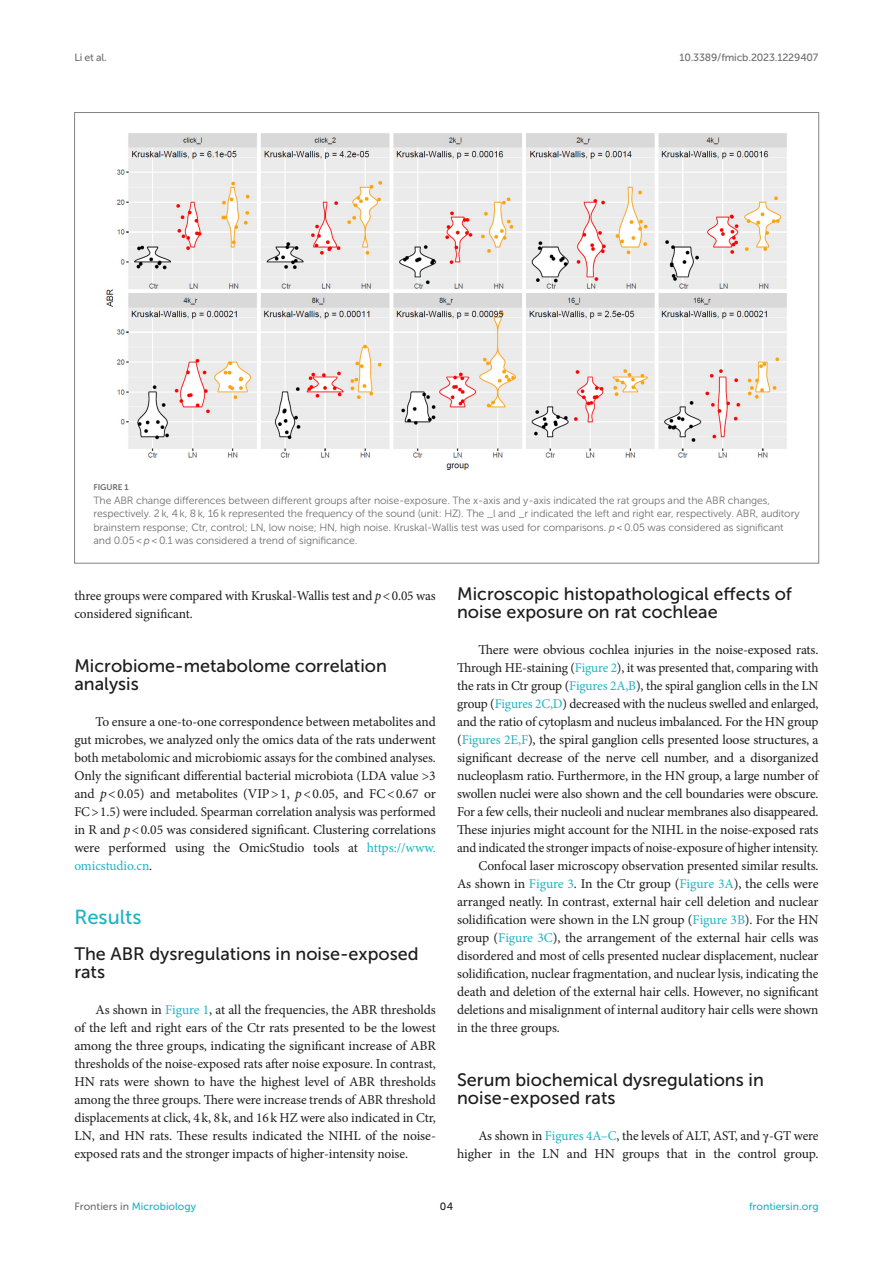
<style>
.page{position:relative;width:893px;height:1263px;background:#fff}
.page>*{position:absolute;margin:0;border:0;box-sizing:border-box;transform-origin:0 0}
.HEAD_1{font:20.25px "Museo Sans 500";color:#1db5c3}
.HEAD_2{font:18px/18px "Museo Sans 500";color:#1b1c1b}
.TEXT{font:18px/18px "Museo Sans 500";color:#1b1c1b}
.HEAD_2_after_HEAD_1{font:18px/18px "Museo Sans 500";color:#1b1c1b}
.TEXT_FLUSH{font:13.5px/18px "Minion Pro";letter-spacing:-.01em;color:#1b1c1b;text-align:justify}
.TEXT-2{font:13.5px/18px "Minion Pro";letter-spacing:-.005em;color:#1b1c1b;text-align:justify}
.FIG_LEG{font:10.5px/13.5px "Museo Sans 300";letter-spacing:-.01em;color:#706f70}
.t1{font:10.5px "Museo Sans 500";color:#1db5c3}
.t2{font:10.5px "Museo Sans 500";letter-spacing:-.015em;color:#706f70}
.t3{font:10.5px "Museo Sans 500";color:#1b1c1b}
.FIG_HD{font:8.25px "Museo Sans 700";letter-spacing:-.01em;color:#706f70}
.s1{font-style:italic}
.s2{color:#1db5c3}
.s3{font-family:"STIX General"}
.s4{color:#706f70}
</style>
<div class="page">
<img style="left:106px;top:133px;width:681px;height:337px">
<p class="t2" style="left:74px;top:51px;width:34px">Li et al.</p>
<p class="t2" style="left:679px;top:51px;width:141px">10.3389/fmicb.2023.1229407</p>
<p class="FIG_HD" style="left:94px;top:483px;width:37px">FIGURE 1</p>
<p class="FIG_LEG" style="left:94px;top:493px;width:707px">The ABR change differences between different groups after noise-exposure. The x-axis and y-axis indicated the rat groups and the ABR changes, respectively. 2 k, 4 k, 8 k, 16 k represented the frequency of the sound (unit: HZ). The _l and _r indicated the left and right ear, respectively. ABR, auditory brainstem response; Ctr, control; LN, low noise; HN, high noise. Kruskal-Wallis test was used for comparisons. <span class="s1">p</span> &lt; 0.05 was considered as significant and 0.05 &lt; <span class="s1">p</span> &lt; 0.1 was considered a trend of significance.</p>
<p class="TEXT-2" style="left:74px;top:587px;width:363px">three groups were compared with Kruskal-Wallis test and <span class="s1">p</span>&lt;0.05 was considered significant.</p>
<p class="TEXT" style="left:74px;top:657px;width:314px">Microbiome-metabolome correlation analysis</p>
<p class="TEXT-2" style="left:74px;top:713px;width:363px;text-indent:21px">To ensure a one-to-one correspondence between metabolites and gut microbes, we analyzed only the omics data of the rats underwent both metabolomic and microbiomic assays for the combined analyses.<br>Only the significant differential bacterial microbiota (LDA value &gt;3 and <span class="s1">p</span>&lt;0.05) and metabolites (VIP&gt;1, <span class="s1">p</span>&lt;0.05, and FC&lt;0.67 or FC&gt;1.5) were included. Spearman correlation analysis was performed in R and <span class="s1">p</span>&lt;0.05 was considered significant. Clustering correlations were performed using the OmicStudio tools at <span class="s2">https://www. omicstudio.cn</span>.</p>
<p class="HEAD_1" style="left:74px;top:906px;width:69px">Results</p>
<p class="HEAD_2_after_HEAD_1" style="left:74px;top:945px;width:346px">The ABR dysregulations in noise-exposed rats</p>
<p class="TEXT_FLUSH" style="left:74px;top:1001px;width:363px;text-indent:21px">As shown in <span class="s2">Figure 1</span>, at all the frequencies, the ABR thresholds of the left and right ears of the Ctr rats presented to be the lowest among the three groups, indicating the significant increase of ABR thresholds of the noise-exposed rats after noise exposure. In contrast, HN rats were shown to have the highest level of ABR thresholds among the three groups. There were increase trends of ABR threshold displacements at click, 4k, 8k, and 16k HZ were also indicated in Ctr, LN, and HN rats. These results indicated the NIHL of the noise&shy;exposed rats and the stronger impacts of higher-intensity noise.</p>
<p class="HEAD_2" style="left:457px;top:585px;width:336px">Microscopic histopathological effects of noise exposure on rat cochleae</p>
<p class="TEXT_FLUSH" style="left:457px;top:641px;width:363px;text-indent:21px">There were obvious cochlea injuries in the noise-exposed rats.<br>Through HE-staining (<span class="s2">Figure 2</span>), it was presented that, comparing with the rats in Ctr group (<span class="s2">Figures 2A,B</span>), the spiral ganglion cells in the LN group (<span class="s2">Figures 2C,D</span>) decreased with the nucleus swelled and enlarged, and the ratio of cytoplasm and nucleus imbalanced. For the HN group (<span class="s2">Figures 2E,F</span>), the spiral ganglion cells presented loose structures, a significant decrease of the nerve cell number, and a disorganized nucleoplasm ratio. Furthermore, in the HN group, a large number of swollen nuclei were also shown and the cell boundaries were obscure.<br>For a few cells, their nucleoli and nuclear membranes also disappeared.<br>These injuries might account for the NIHL in the noise-exposed rats and indicated the stronger impacts of noise-exposure of higher intensity.</p>
<p class="TEXT-2" style="left:457px;top:857px;width:363px;text-indent:21px">Confocal laser microscopy observation presented similar results.<br>As shown in <span class="s2">Figure 3</span>. In the Ctr group (<span class="s2">Figure 3A</span>), the cells were arranged neatly. In contrast, external hair cell deletion and nuclear solidification were shown in the LN group (<span class="s2">Figure 3B</span>). For the HN group (<span class="s2">Figure 3C</span>), the arrangement of the external hair cells was disordered and most of cells presented nuclear displacement, nuclear solidification, nuclear fragmentation, and nuclear lysis, indicating the death and deletion of the external hair cells. However, no significant deletions and misalignment of internal auditory hair cells were shown in the three groups.</p>
<p class="HEAD_2" style="left:457px;top:1071px;width:308px">Serum biochemical dysregulations in noise-exposed rats</p>
<p class="TEXT_FLUSH" style="left:457px;top:1127px;width:363px;text-align:right">As shown in <span class="s2">Figures 4A–C</span>, the levels of ALT, AST, and <span class="s3">γ</span>-GT were higher in the LN and HN groups that in the control group.</p>
<p class="t1" style="left:74px;top:1200px;width:123px"><span class="s4">Frontiers in</span> Microbiology</p>
<p class="t3" style="left:440px;top:1200px;width:15px">04</p>
<p class="t1" style="left:749px;top:1200px;width:71px">frontiersin.org</p>
</div>
